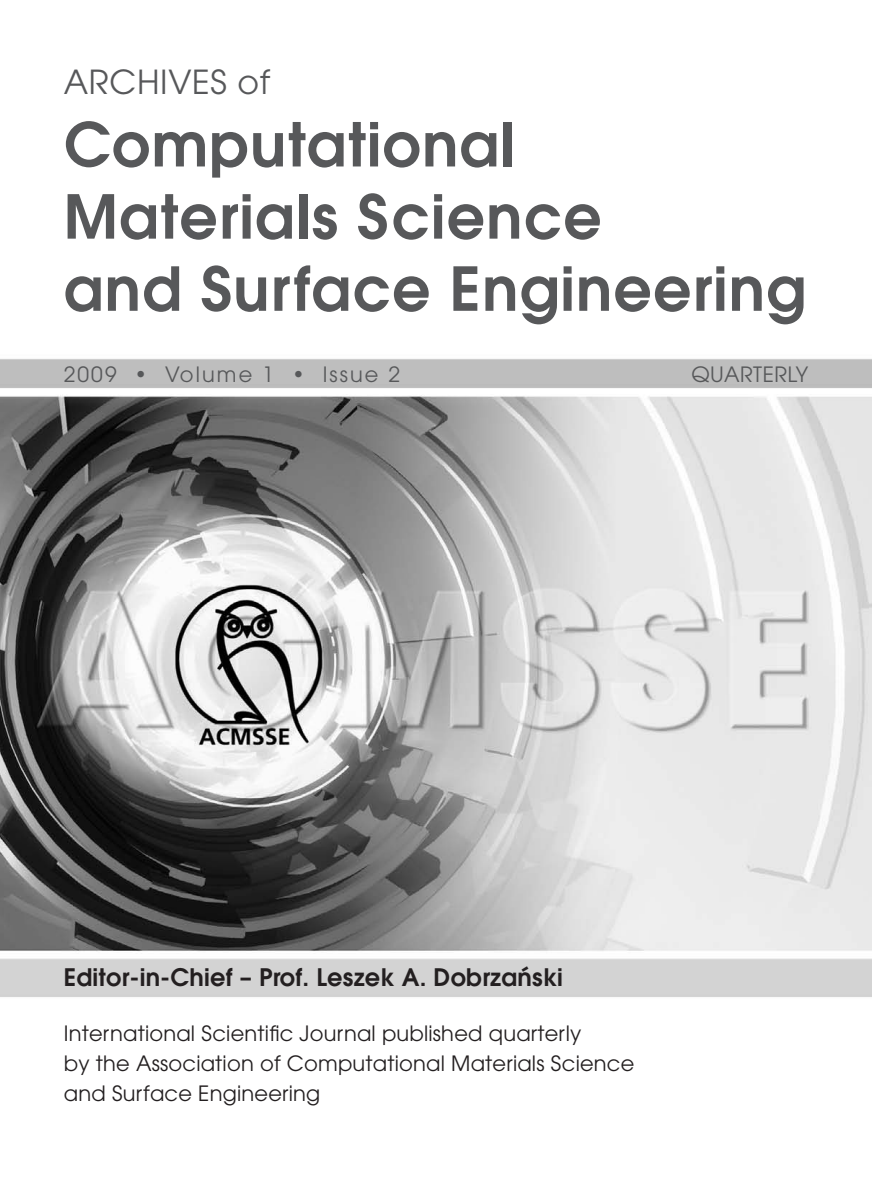
<style>
.page{position:relative;width:872px;height:1191px;background:#fff}
.page>*{position:absolute;margin:0;border:0;box-sizing:border-box;transform-origin:0 0}
.t1{font:600 60.15px "ITC Avant Garde Pro";letter-spacing:.02em;color:#57585a}
.t2{font:33px "ITC Avant Garde Pro";letter-spacing:.02em;color:#57585a}
.t3{font:600 24px "ITC Avant Garde Pro";letter-spacing:.01em;color:#231f20}
.t4{font:21px "ITC Avant Garde Pro";letter-spacing:.01em;color:#231f20}
.t5{font:21px "ITC Avant Garde Pro";letter-spacing:.1em;color:#57585a}
.t6{font:21px "ITC Avant Garde Pro";letter-spacing:.02em;color:#57585a}
</style>
<div class="page">
<img style="left:0;top:359px;width:872px;height:638px">
<p class="t2" style="left:64px;top:62px;width:208px">ARCHIVES of</p>
<p class="t1" style="left:64px;top:105px;width:452px">Computational</p>
<p class="t1" style="left:64px;top:177px;width:539px">Materials Science</p>
<p class="t1" style="left:64px;top:249px;width:743px">and Surface Engineering</p>
<p class="t5" style="left:64px;top:361px;width:338px">2009 • Volume 1 • Issue 2</p>
<p class="t6" style="left:691px;top:361px;width:118px">QUARTERLY</p>
<p class="t3" style="left:64px;top:961px;width:501px">Editor-in-Chief – Prof. Leszek A. Dobrzański</p>
<p class="t4" style="left:64px;top:1020px;width:519px">International Scientific Journal published quarterly</p>
<p class="t4" style="left:64px;top:1050px;width:572px">by the Association of Computational Materials Science</p>
<p class="t4" style="left:64px;top:1080px;width:258px">and Surface Engineering</p>
</div>
